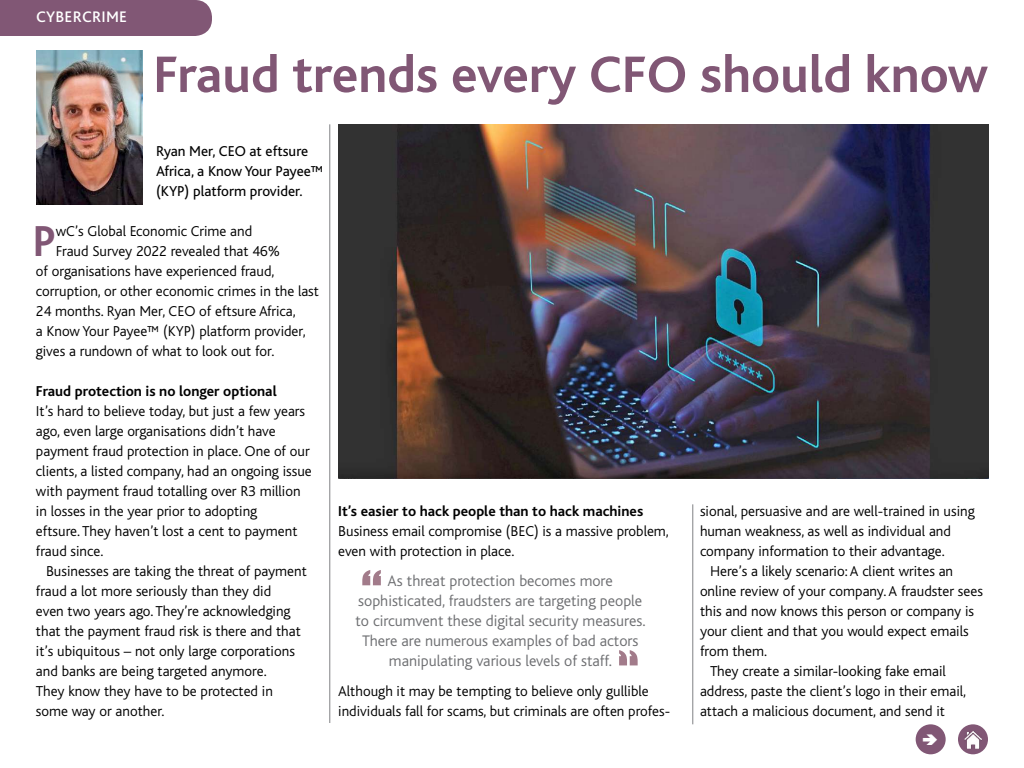
<style>
.page{position:relative;width:1024px;height:768px;background:#fff}
.page>*{position:absolute;margin:0;border:0;box-sizing:border-box;transform-origin:0 0}
.t1{font:60px "Impact";color:#a27b8a}
.t2{font:700 53.7px "Bliss";color:#815775}
.t3{font:700 45.3px "Bliss";color:#815775}
.t4{font:300 16px/20px "Bliss";color:#6d6e71;text-align:center}
.t5{font:500 16px "Bliss Pro";color:#fff}
.t6{font:300 15px/20px "Bliss";color:#000}
.t7{font:700 15px "Bliss";color:#000}
.t8{font:15px/20px "Bliss";color:#000}
</style>
<div class="page">
<div style="left:0;top:0;width:212px;height:36px;background:#815775"></div>
<hr style="left:330px;top:124px;width:1px;height:599px;background:#808285">
<hr style="left:693px;top:504px;width:1px;height:220px;background:#808285">
<div style="left:916px;top:724px;width:30px;height:30px;background:#815775;border-radius:50%"></div>
<div style="left:958px;top:724px;width:30px;height:30px;background:#815775;border-radius:50%"></div>
<img style="left:964px;top:731px;width:18px;height:17px">
<img style="left:36px;top:50px;width:107px;height:154px">
<img style="left:338px;top:124px;width:651px;height:355px">
<p class="t5" style="left:36px;top:6px;width:10px">CYBERCRIME</p>
<h2 class="t2" style="left:153px;top:46px;width:836px">Fraud trends every CFO should know</h2>
<p class="t8" style="left:156px;top:141px;width:169px">Ryan Mer, CEO at eftsure<br>Africa, a Know Your Payee™ (KYP) platform provider.</p>
<h3 class="t3" style="left:33px;top:217px;width:24px">P</h3>
<p class="t6" style="left:56px;top:221px;width:198px">wC’s Global Economic Crime and</p>
<p class="t6" style="left:56px;top:241px;width:226px">Fraud Survey 2022 revealed that 46%</p>
<p class="t6" style="left:36px;top:261px;width:240px">of organisations have experienced fraud,</p>
<p class="t6" style="left:36px;top:281px;width:285px">corruption, or other economic crimes in the last</p>
<p class="t6" style="left:36px;top:301px;width:261px">24 months. Ryan Mer, CEO of eftsure Africa,</p>
<p class="t6" style="left:36px;top:321px;width:271px">a Know Your Payee™ (KYP) platform provider,</p>
<p class="t6" style="left:36px;top:341px;width:240px">gives a rundown of what to look out for.</p>
<p class="t7" style="left:36px;top:383px;width:242px">Fraud protection is no longer optional</p>
<p class="t6" style="left:36px;top:401px;width:277px">It’s hard to believe today, but just a few years ago, even large organisations didn’t have payment fraud protection in place. One of our clients, a listed company, had an ongoing issue with payment fraud totalling over R3 million in losses in the year prior to adopting<br>eftsure. They haven’t lost a cent to payment fraud since.</p>
<p class="t6" style="left:36px;top:561px;width:272px;text-indent:10px">Businesses are taking the threat of payment fraud a lot more seriously than they did<br>even two years ago. They’re acknowledging that the payment fraud risk is there and that it’s ubiquitous – not only large corporations and banks are being targeted anymore.<br>They know they have to be protected in some way or another.</p>
<p class="t7" style="left:338px;top:503px;width:307px">It’s easier to hack people than to hack machines</p>
<p class="t6" style="left:338px;top:521px;width:332px">Business email compromise (BEC) is a massive problem, even with protection in place.</p>
<p class="t4" style="left:355px;top:571px;width:292px">As threat protection becomes more sophisticated, fraudsters are targeting people to circumvent these digital security measures.<br>There are numerous examples of bad actors manipulating various levels of staff.</p>
<p class="t6" style="left:338px;top:681px;width:332px">Although it may be tempting to believe only gullible individuals fall for scams, but criminals are often profes-</p>
<h1 class="t1" style="left:361px;top:547px;width:22px">“</h1>
<p class="t6" style="left:700px;top:501px;width:276px">sional, persuasive and are well-trained in using human weakness, as well as individual and company information to their advantage.</p>
<p class="t6" style="left:710px;top:561px;width:245px">Here’s a likely scenario: A client writes an</p>
<p class="t6" style="left:700px;top:581px;width:284px">online review of your company. A fraudster sees</p>
<p class="t6" style="left:700px;top:601px;width:276px">this and now knows this person or company is</p>
<p class="t6" style="left:700px;top:621px;width:270px">your client and that you would expect emails</p>
<p class="t6" style="left:700px;top:641px;width:69px">from them.</p>
<p class="t6" style="left:710px;top:661px;width:237px">They create a similar-looking fake email</p>
<p class="t6" style="left:700px;top:681px;width:268px">address, paste the client’s logo in their email,</p>
<p class="t6" style="left:700px;top:701px;width:246px">attach a malicious document, and send it</p>
</div>
